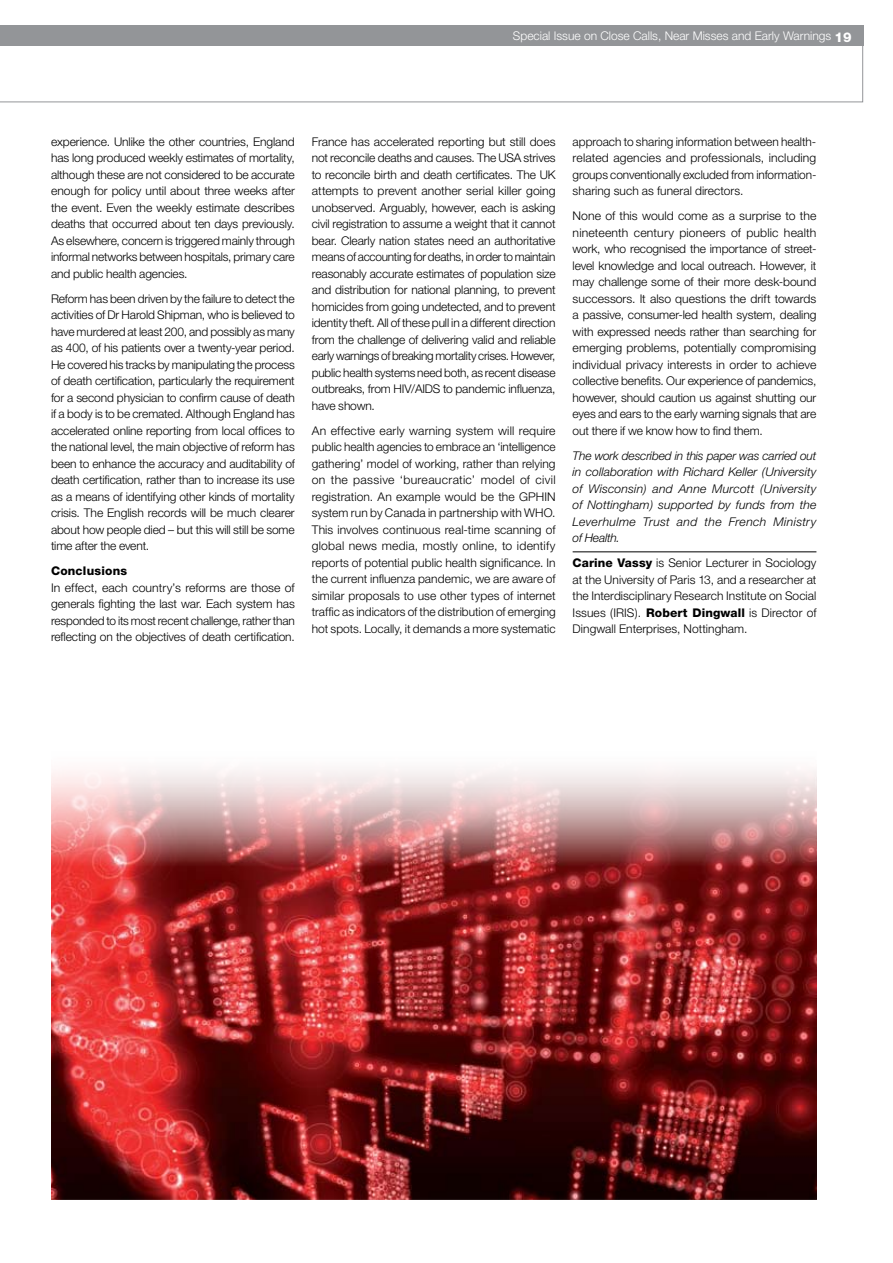
<style>
.page{position:relative;width:893px;height:1263px;background:#fff}
.page>*{position:absolute;margin:0;border:0;box-sizing:border-box;transform-origin:0 0}
.t1{font:300 12px/16.5px "Helvetica Neue";color:#000;text-align:justify}
.t2{font:italic 300 12px/16.5px "Helvetica Neue";letter-spacing:.02em;color:#000;text-align:justify}
.t3{font:300 12px "Helvetica Neue";color:#fff}
.t4{font:800 12px "Helvetica Neue";letter-spacing:.015em;color:#000}
.s1{font-weight:800;font-size:13.5px}
.s2{font-weight:800}
</style>
<div class="page">
<svg style="left:0;top:25px;width:863px;height:77px"></svg>
<div style="left:0;top:26px;width:863px;height:20px;background:#939598"></div>
<img style="left:51px;top:770px;width:765px;height:429px">
<hr style="left:573px;top:551px;width:243px;height:1px;background:#000">
<p class="t3" style="left:513px;top:29px;width:340px">Special Issue on Close Calls, Near Misses and Early Warnings <span class="s1">19</span></p>
<p class="t1" style="left:51px;top:133px;width:245px">experience. Unlike the other countries, England has long produced weekly estimates of mortality, although these are not considered to be accurate enough for policy until about three weeks after the event. Even the weekly estimate describes deaths that occurred about ten days previously.<br>As elsewhere, concern is triggered mainly through informal networks between hospitals, primary care and public health agencies.</p>
<p class="t1" style="left:51px;top:290px;width:245px">Reform has been driven by the failure to detect the activities of Dr Harold Shipman, who is believed to have murdered at least 200, and possibly as many as 400, of his patients over a twenty-year period.<br>He covered his tracks by manipulating the process of death certification, particularly the requirement for a second physician to confirm cause of death if a body is to be cremated. Although England has accelerated online reporting from local offices to the national level, the main objective of reform has been to enhance the accuracy and auditability of death certification, rather than to increase its use as a means of identifying other kinds of mortality crisis. The English records will be much clearer about how people died – but this will still be some time after the event.</p>
<p class="t4" style="left:51px;top:564px;width:78px">Conclusions</p>
<p class="t1" style="left:51px;top:579px;width:245px">In effect, each country’s reforms are those of generals fighting the last war. Each system has responded to its most recent challenge, rather than reflecting on the objectives of death certification.</p>
<p class="t1" style="left:312px;top:133px;width:245px">France has accelerated reporting but still does not reconcile deaths and causes. The USA strives to reconcile birth and death certificates. The UK attempts to prevent another serial killer going unobserved. Arguably, however, each is asking civil registration to assume a weight that it cannot bear. Clearly nation states need an authoritative means of accounting for deaths, in order to maintain reasonably accurate estimates of population size and distribution for national planning, to prevent homicides from going undetected, and to prevent identity theft. All of these pull in a different direction from the challenge of delivering valid and reliable early warnings of breaking mortality crises. However, public health systems need both, as recent disease outbreaks, from HIV/AIDS to pandemic influenza, have shown.</p>
<p class="t1" style="left:312px;top:422px;width:245px;text-align:left">An effective early warning system will require public health agencies to embrace an ‘intelligence gathering’ model of working, rather than relying on the passive ‘bureaucratic’ model of civil registration. An example would be the GPHIN system run by Canada in partnership with WHO.<br>This involves continuous real-time scanning of global news media, mostly online, to identify reports of potential public health significance. In the current influenza pandemic, we are aware of similar proposals to use other types of internet traffic as indicators of the distribution of emerging hot spots. Locally, it demands a more systematic</p>
<p class="t1" style="left:573px;top:133px;width:245px">approach to sharing information between health&shy;related agencies and professionals, including groups conventionally excluded from information&shy;sharing such as funeral directors.</p>
<p class="t1" style="left:573px;top:207px;width:245px">None of this would come as a surprise to the nineteenth century pioneers of public health work, who recognised the importance of street&shy;level knowledge and local outreach. However, it may challenge some of their more desk-bound successors. It also questions the drift towards a passive, consumer-led health system, dealing with expressed needs rather than searching for emerging problems, potentially compromising individual privacy interests in order to achieve collective benefits. Our experience of pandemics, however, should caution us against shutting our eyes and ears to the early warning signals that are out there if we know how to find them.</p>
<p class="t2" style="left:573px;top:447px;width:245px">The work described in this paper was carried out in collaboration with Richard Keller (University of Wisconsin) and Anne Murcott (University of Nottingham) supported by funds from the Leverhulme Trust and the French Ministry of Health.</p>
<p class="t1" style="left:573px;top:554px;width:245px"><span class="s2">Carine Vassy</span> is Senior Lecturer in Sociology at the University of Paris 13, and a researcher at the Interdisciplinary Research Institute on Social Issues (IRIS). <span class="s2">Robert Dingwall</span> is Director of Dingwall Enterprises, Nottingham.</p>
</div>
